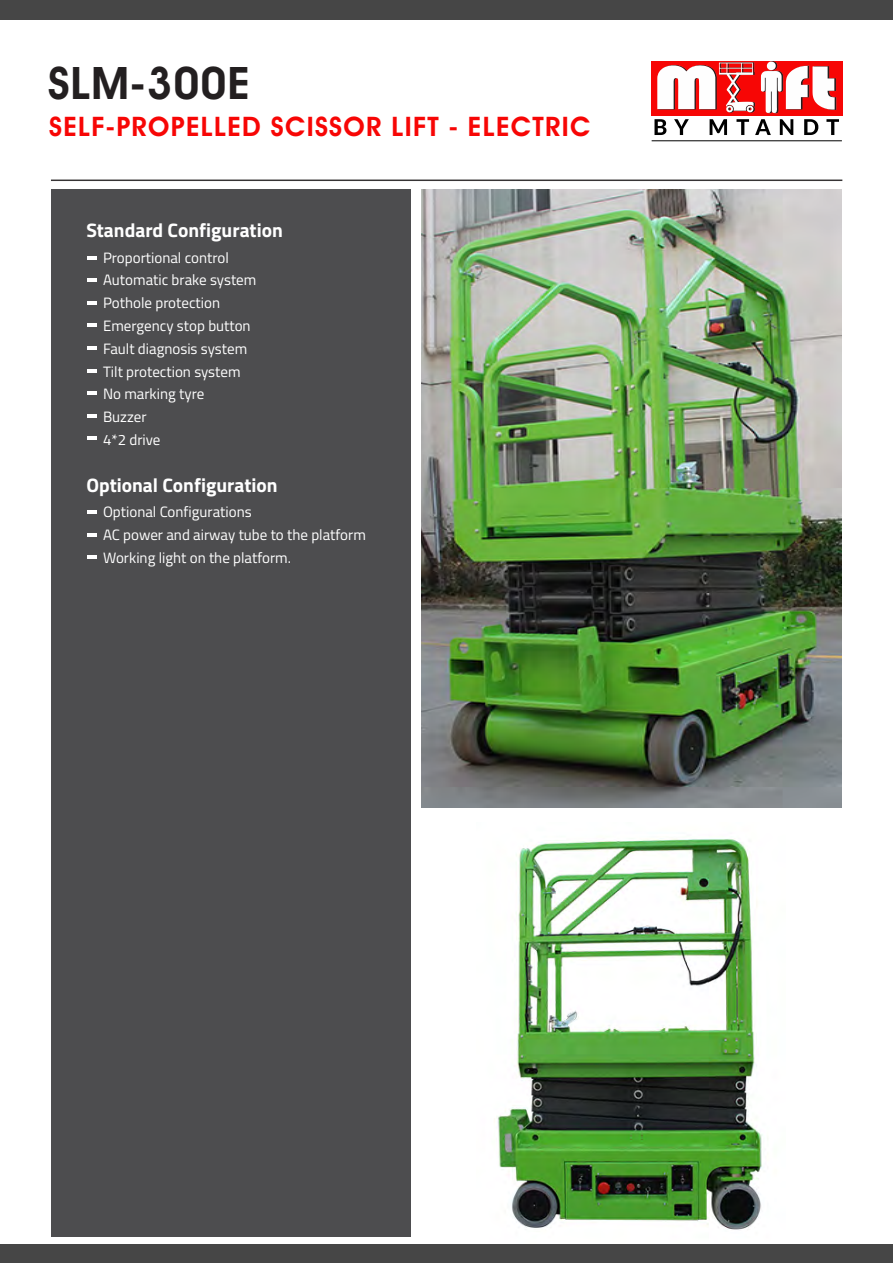
<style>
.page{position:relative;width:893px;height:1263px;background:#fff}
.page>*{position:absolute;margin:0;border:0;box-sizing:border-box;transform-origin:0 0}
.t1{font:600 45px "Avant Garde IT Cby BT";letter-spacing:.02em;color:#231f20}
.t2{font:600 27px "Avant Garde IT Cby BT";letter-spacing:.05em;color:#f70605}
.t3{font:700 19.5px "Titillium Web";color:#fff}
.t4{font:15px/22.8px "Titillium Web";color:#fff}
</style>
<div class="page">
<img style="left:498px;top:838px;width:265px;height:392px">
<div style="left:51px;top:189px;width:359px;height:1047px;background:#4d4d4f"></div>
<hr style="left:51px;top:180px;width:791px;height:1px;background:#373435">
<div style="left:0;top:0;width:893px;height:19px;background:#464646"></div>
<div style="left:651px;top:61px;width:191px;height:54px;background:#f70605"></div>
<svg style="left:654px;top:62px;width:185px;height:73px"></svg>
<hr style="left:652px;top:140px;width:190px;height:1px;background:#000">
<div style="left:0;top:1244px;width:893px;height:19px;background:#464646"></div>
<svg style="left:87px;top:256px;width:9px;height:3px"></svg>
<svg style="left:87px;top:278px;width:9px;height:4px"></svg>
<svg style="left:87px;top:301px;width:9px;height:3px"></svg>
<svg style="left:87px;top:323px;width:9px;height:4px"></svg>
<svg style="left:87px;top:347px;width:9px;height:3px"></svg>
<svg style="left:87px;top:370px;width:9px;height:3px"></svg>
<svg style="left:87px;top:392px;width:9px;height:3px"></svg>
<svg style="left:87px;top:510px;width:9px;height:4px"></svg>
<svg style="left:87px;top:533px;width:9px;height:3px"></svg>
<svg style="left:87px;top:555px;width:9px;height:4px"></svg>
<svg style="left:87px;top:414px;width:9px;height:4px"></svg>
<svg style="left:87px;top:436px;width:9px;height:4px"></svg>
<img style="left:421px;top:189px;width:420px;height:619px">
<h1 class="t1" style="left:48px;top:67px;width:204px">SLM-300E</h1>
<h2 class="t2" style="left:49px;top:116px;width:543px">SELF-PROPELLED SCISSOR LIFT - ELECTRIC</h2>
<h3 class="t3" style="left:86px;top:215px;width:198px">Standard Configuration</h3>
<p class="t4" style="left:103px;top:246px;width:155px">Proportional control<br>Automatic brake system<br>Pothole protection<br>Emergency stop button<br>Fault diagnosis system<br>Tilt protection system<br>No marking tyre<br>Buzzer<br>4*2 drive</p>
<h3 class="t3" style="left:86px;top:470px;width:193px">Optional Configuration</h3>
<p class="t4" style="left:103px;top:500px;width:264px">Optional Configurations<br>AC power and airway tube to the platform<br>Working light on the platform.</p>
</div>
